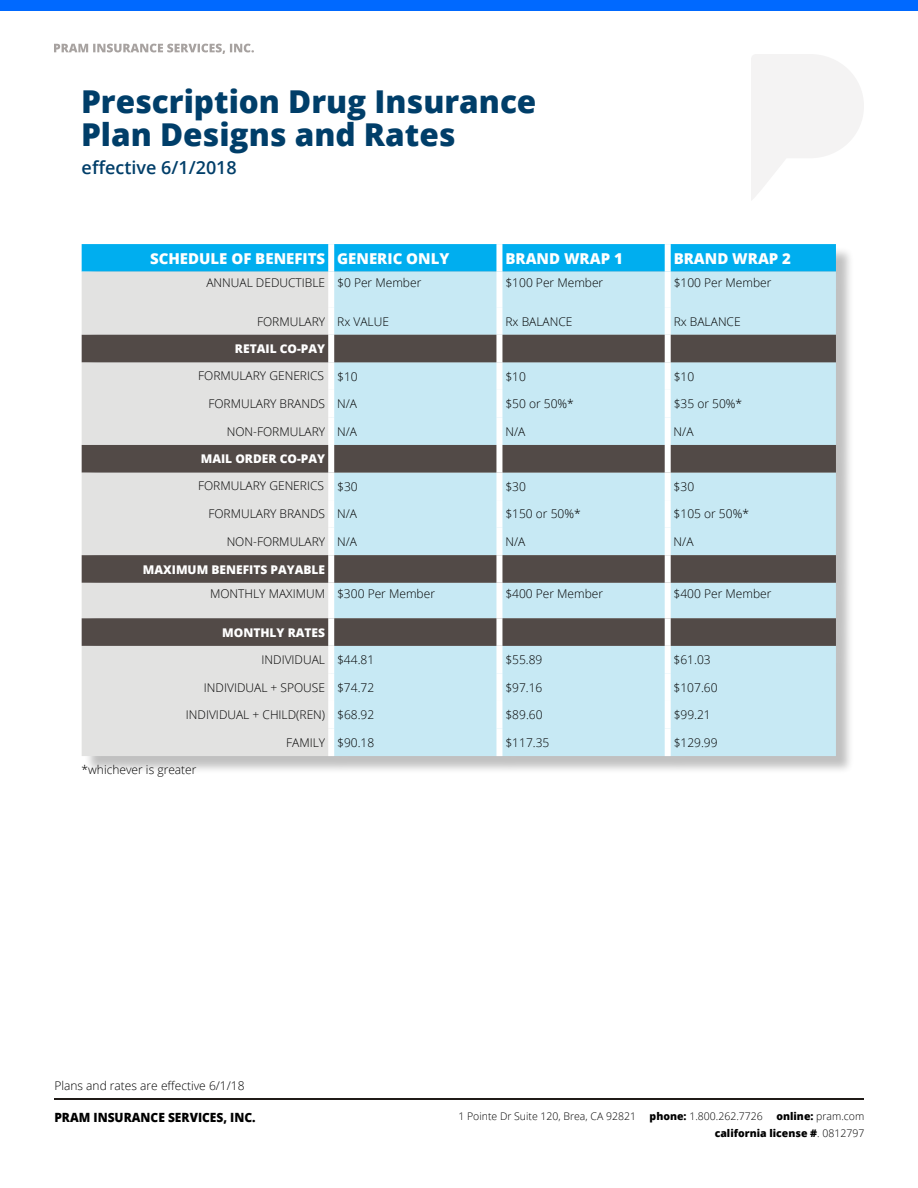
<style>
.page{position:relative;width:918px;height:1188px;background:#fff}
.page>*{position:absolute;margin:0;border:0;box-sizing:border-box;transform-origin:0 0}
.t1{font:800 31.5px/33.8px "Open Sans";color:#003e69}
.t2{font:600 18px "Open Sans";color:#003e69}
.t3{font:800 15px "Open Sans";color:#fff}
.Titles{font:800 12.75px "Open Sans";color:#000;scale:.94 1}
.t4{font:300 12px "Open Sans";color:#000}
.t5{font:800 12px "Open Sans";color:#fff}
.Titles-2{font:300 10.5px "Open Sans";color:#000}
.Titles-3{font:800 10.5px "Open Sans";color:#000}
.s1{font-weight:800}
.s2{font-weight:300}
</style>
<div class="page">
<svg style="left:751px;top:54px;width:113px;height:146px"></svg>
<div style="left:0;top:0;width:918px;height:10px;background:#0069ff"></div>
<hr style="left:54px;top:1098px;width:810px;height:2px;background:#201b18">
<svg style="left:54px;top:44px;width:200px;height:10px"></svg>
<div style="left:84px;top:246px;width:771px;height:529px;background:#000;opacity:.25"></div>
<svg style="left:82px;top:244px;width:754px;height:28px;background:#05afee"></svg>
<div style="left:82px;top:272px;width:246px;height:484px;background:#e2e2e1"></div>
<div style="left:334px;top:272px;width:502px;height:484px;background:#c7e9f4"></div>
<svg style="left:82px;top:335px;width:754px;height:311px;background:#a3afb2"></svg>
<div style="left:496px;top:244px;width:6px;height:28px;background:#fff"></div>
<div style="left:665px;top:244px;width:6px;height:28px;background:#fff"></div>
<div style="left:496px;top:272px;width:6px;height:35px;background:#fff"></div>
<div style="left:665px;top:272px;width:6px;height:35px;background:#fff"></div>
<div style="left:496px;top:307px;width:6px;height:28px;background:#fff"></div>
<div style="left:665px;top:307px;width:6px;height:28px;background:#fff"></div>
<div style="left:496px;top:335px;width:6px;height:27px;background:#fff"></div>
<div style="left:665px;top:335px;width:6px;height:27px;background:#fff"></div>
<div style="left:496px;top:362px;width:6px;height:28px;background:#fff"></div>
<div style="left:665px;top:362px;width:6px;height:28px;background:#fff"></div>
<div style="left:496px;top:390px;width:6px;height:27px;background:#fff"></div>
<div style="left:665px;top:390px;width:6px;height:27px;background:#fff"></div>
<div style="left:496px;top:417px;width:6px;height:28px;background:#fff"></div>
<div style="left:665px;top:417px;width:6px;height:28px;background:#fff"></div>
<div style="left:496px;top:445px;width:6px;height:28px;background:#fff"></div>
<div style="left:665px;top:445px;width:6px;height:28px;background:#fff"></div>
<div style="left:496px;top:473px;width:6px;height:27px;background:#fff"></div>
<div style="left:665px;top:473px;width:6px;height:27px;background:#fff"></div>
<div style="left:496px;top:500px;width:6px;height:28px;background:#fff"></div>
<div style="left:665px;top:500px;width:6px;height:28px;background:#fff"></div>
<div style="left:496px;top:528px;width:6px;height:27px;background:#fff"></div>
<div style="left:665px;top:528px;width:6px;height:27px;background:#fff"></div>
<div style="left:496px;top:555px;width:6px;height:28px;background:#fff"></div>
<div style="left:665px;top:555px;width:6px;height:28px;background:#fff"></div>
<div style="left:496px;top:583px;width:6px;height:35px;background:#fff"></div>
<div style="left:665px;top:583px;width:6px;height:35px;background:#fff"></div>
<div style="left:496px;top:618px;width:6px;height:28px;background:#fff"></div>
<div style="left:665px;top:618px;width:6px;height:28px;background:#fff"></div>
<div style="left:496px;top:646px;width:6px;height:27px;background:#fff"></div>
<div style="left:665px;top:646px;width:6px;height:27px;background:#fff"></div>
<div style="left:496px;top:673px;width:6px;height:28px;background:#fff"></div>
<div style="left:665px;top:673px;width:6px;height:28px;background:#fff"></div>
<div style="left:496px;top:701px;width:6px;height:28px;background:#fff"></div>
<div style="left:665px;top:701px;width:6px;height:28px;background:#fff"></div>
<div style="left:496px;top:729px;width:6px;height:27px;background:#fff"></div>
<div style="left:665px;top:729px;width:6px;height:27px;background:#fff"></div>
<div style="left:328px;top:244px;width:6px;height:28px;background:#fff"></div>
<div style="left:328px;top:272px;width:6px;height:35px;background:#fff"></div>
<div style="left:328px;top:307px;width:6px;height:28px;background:#fff"></div>
<div style="left:328px;top:335px;width:6px;height:27px;background:#fff"></div>
<div style="left:328px;top:362px;width:6px;height:28px;background:#fff"></div>
<div style="left:328px;top:390px;width:6px;height:27px;background:#fff"></div>
<div style="left:328px;top:417px;width:6px;height:28px;background:#fff"></div>
<div style="left:328px;top:445px;width:6px;height:28px;background:#fff"></div>
<div style="left:328px;top:473px;width:6px;height:27px;background:#fff"></div>
<div style="left:328px;top:500px;width:6px;height:28px;background:#fff"></div>
<div style="left:328px;top:528px;width:6px;height:27px;background:#fff"></div>
<div style="left:328px;top:555px;width:6px;height:28px;background:#fff"></div>
<div style="left:328px;top:583px;width:6px;height:35px;background:#fff"></div>
<div style="left:328px;top:618px;width:6px;height:28px;background:#fff"></div>
<div style="left:328px;top:646px;width:6px;height:27px;background:#fff"></div>
<div style="left:328px;top:673px;width:6px;height:28px;background:#fff"></div>
<div style="left:328px;top:701px;width:6px;height:28px;background:#fff"></div>
<div style="left:328px;top:729px;width:6px;height:27px;background:#fff"></div>
<p class="t1" style="left:81px;top:83px;width:457px">Prescription Drug Insurance<br>Plan Designs and Rates</p>
<p class="t2" style="left:82px;top:155px;width:157px">effective 6/1/2018</p>
<p class="t3" style="left:150px;top:247px;width:177px">SCHEDULE OF BENEFITS</p>
<p class="t3" style="left:337px;top:247px;width:114px">GENERIC ONLY</p>
<p class="t3" style="left:505px;top:247px;width:119px">BRAND WRAP 1</p>
<p class="t3" style="left:674px;top:247px;width:119px">BRAND WRAP 2</p>
<p class="t4" style="left:206px;top:274px;width:120px">ANNUAL DEDUCTIBLE</p>
<p class="t4" style="left:337px;top:274px;width:86px">$0 Per Member</p>
<p class="t4" style="left:505px;top:274px;width:99px">$100 Per Member</p>
<p class="t4" style="left:674px;top:274px;width:99px">$100 Per Member</p>
<p class="t4" style="left:257px;top:313px;width:70px">FORMULARY</p>
<p class="t4" style="left:337px;top:313px;width:53px">Rx VALUE</p>
<p class="t4" style="left:505px;top:313px;width:69px">Rx BALANCE</p>
<p class="t4" style="left:674px;top:313px;width:69px">Rx BALANCE</p>
<p class="t5" style="left:235px;top:340px;width:92px">RETAIL CO-PAY</p>
<p class="t4" style="left:198px;top:367px;width:127px">FORMULARY GENERICS</p>
<p class="t4" style="left:337px;top:368px;width:22px">$10</p>
<p class="t4" style="left:505px;top:368px;width:22px">$10</p>
<p class="t4" style="left:674px;top:368px;width:22px">$10</p>
<p class="t4" style="left:208px;top:396px;width:118px">FORMULARY BRANDS</p>
<p class="t4" style="left:337px;top:396px;width:21px">N/A</p>
<p class="t4" style="left:505px;top:396px;width:70px">$50 or 50%*</p>
<p class="t4" style="left:674px;top:396px;width:70px">$35 or 50%*</p>
<p class="t4" style="left:227px;top:423px;width:100px">NON-FORMULARY</p>
<p class="t4" style="left:337px;top:423px;width:21px">N/A</p>
<p class="t4" style="left:505px;top:423px;width:21px">N/A</p>
<p class="t4" style="left:674px;top:423px;width:21px">N/A</p>
<p class="t5" style="left:201px;top:450px;width:126px">MAIL ORDER CO-PAY</p>
<p class="t4" style="left:198px;top:478px;width:127px">FORMULARY GENERICS</p>
<p class="t4" style="left:337px;top:478px;width:22px">$30</p>
<p class="t4" style="left:505px;top:478px;width:22px">$30</p>
<p class="t4" style="left:674px;top:478px;width:22px">$30</p>
<p class="t4" style="left:208px;top:506px;width:118px">FORMULARY BRANDS</p>
<p class="t4" style="left:337px;top:506px;width:21px">N/A</p>
<p class="t4" style="left:505px;top:506px;width:77px">$150 or 50%*</p>
<p class="t4" style="left:674px;top:506px;width:77px">$105 or 50%*</p>
<p class="t4" style="left:227px;top:533px;width:100px">NON-FORMULARY</p>
<p class="t4" style="left:337px;top:533px;width:21px">N/A</p>
<p class="t4" style="left:505px;top:533px;width:21px">N/A</p>
<p class="t4" style="left:674px;top:533px;width:21px">N/A</p>
<p class="t5" style="left:143px;top:560px;width:184px">MAXIMUM BENEFITS PAYABLE</p>
<p class="t4" style="left:210px;top:585px;width:117px">MONTHLY MAXIMUM</p>
<p class="t4" style="left:337px;top:585px;width:99px">$300 Per Member</p>
<p class="t4" style="left:505px;top:585px;width:99px">$400 Per Member</p>
<p class="t4" style="left:674px;top:585px;width:99px">$400 Per Member</p>
<p class="t5" style="left:222px;top:623px;width:104px">MONTHLY RATES</p>
<p class="t4" style="left:262px;top:652px;width:65px">INDIVIDUAL</p>
<p class="t4" style="left:337px;top:652px;width:39px">$44.81</p>
<p class="t4" style="left:505px;top:652px;width:39px">$55.89</p>
<p class="t4" style="left:674px;top:652px;width:39px">$61.03</p>
<p class="t4" style="left:204px;top:679px;width:123px">INDIVIDUAL + SPOUSE</p>
<p class="t4" style="left:337px;top:679px;width:39px">$74.72</p>
<p class="t4" style="left:505px;top:679px;width:39px">$97.16</p>
<p class="t4" style="left:674px;top:679px;width:45px">$107.60</p>
<p class="t4" style="left:186px;top:707px;width:141px">INDIVIDUAL + CHILD(REN)</p>
<p class="t4" style="left:337px;top:707px;width:39px">$68.92</p>
<p class="t4" style="left:505px;top:707px;width:39px">$89.60</p>
<p class="t4" style="left:674px;top:707px;width:39px">$99.21</p>
<p class="t4" style="left:286px;top:734px;width:41px">FAMILY</p>
<p class="t4" style="left:337px;top:734px;width:39px">$90.18</p>
<p class="t4" style="left:505px;top:734px;width:45px">$117.35</p>
<p class="t4" style="left:674px;top:734px;width:45px">$129.99</p>
<p class="t4" style="left:82px;top:761px;width:116px">*whichever is greater</p>
<p class="t4" style="left:54px;top:1078px;width:192px">Plans and rates are effective 6/1/18</p>
<p class="Titles" style="left:54px;top:1107px;width:216px">PRAM INSURANCE SERVICES, INC.</p>
<p class="Titles-2" style="left:458px;top:1109px;width:179px">1 Pointe Dr Suite 120, Brea, CA 92821</p>
<p class="Titles-2" style="left:650px;top:1109px;width:115px"><span class="s1">phone:</span> 1.800.262.7726</p>
<p class="Titles-2" style="left:776px;top:1109px;width:89px"><span class="s1">online:</span> pram.com</p>
<p class="Titles-3" style="left:715px;top:1125px;width:151px">california license #<span class="s2">. 0812797</span></p>
</div>
